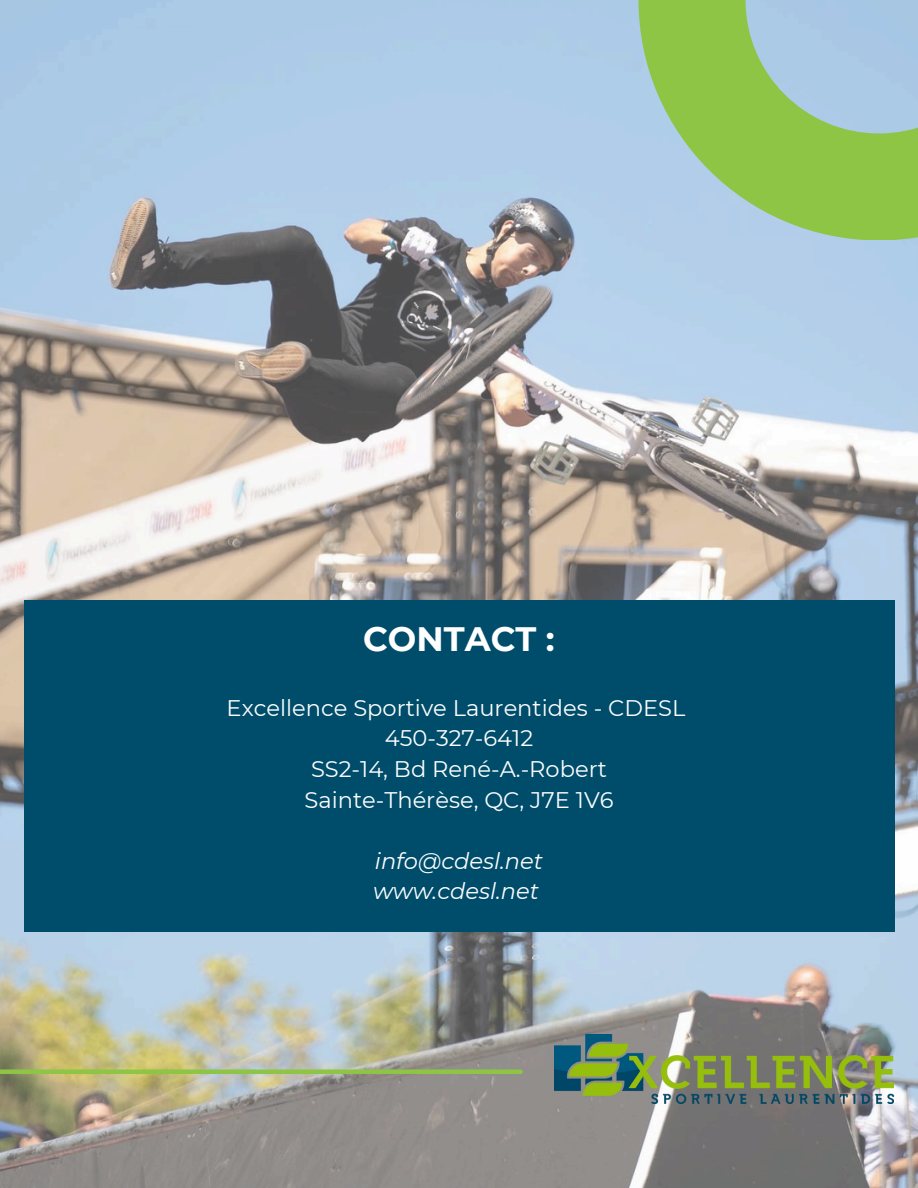
<style>
.page{position:relative;width:918px;height:1188px;background:#fff}
.page>*{position:absolute;margin:0;border:0;box-sizing:border-box;transform-origin:0 0}
.t1{font:700 33.9px "Montserrat";color:#fff}
.t2{font:22.5px "Montserrat";color:#fcfdfd}
.t3{font:italic 22.5px "Montserrat";color:#fcfdfd}
</style>
<div class="page">
<img style="left:0;top:0;width:918px;height:1188px">
<div style="left:0;top:1069px;width:521px;height:5px;background:#8ec544"></div>
<svg style="left:639px;top:0;width:279px;height:240px;background:#9cc790"></svg>
<img style="left:555px;top:1034px;width:339px;height:70px">
<div style="left:24px;top:601px;width:870px;height:331px;background:#004d6b"></div>
<p class="t1" style="left:363px;top:619px;width:193px">CONTACT :</p>
<h1 class="t2" style="left:227px;top:694px;width:460px">Excellence Sportive Laurentides - CDESL</h1>
<p class="t2" style="left:385px;top:725px;width:150px">450-327-6412</p>
<p class="t2" style="left:311px;top:755px;width:297px">SS2-14, Bd René-A.-Robert</p>
<p class="t2" style="left:304px;top:786px;width:311px">Sainte-Thérèse, QC, J7E 1V6</p>
<p class="t3" style="left:375px;top:847px;width:170px">info@cdesl.net</p>
<p class="t3" style="left:373px;top:878px;width:167px">www.cdesl.net</p>
</div>
